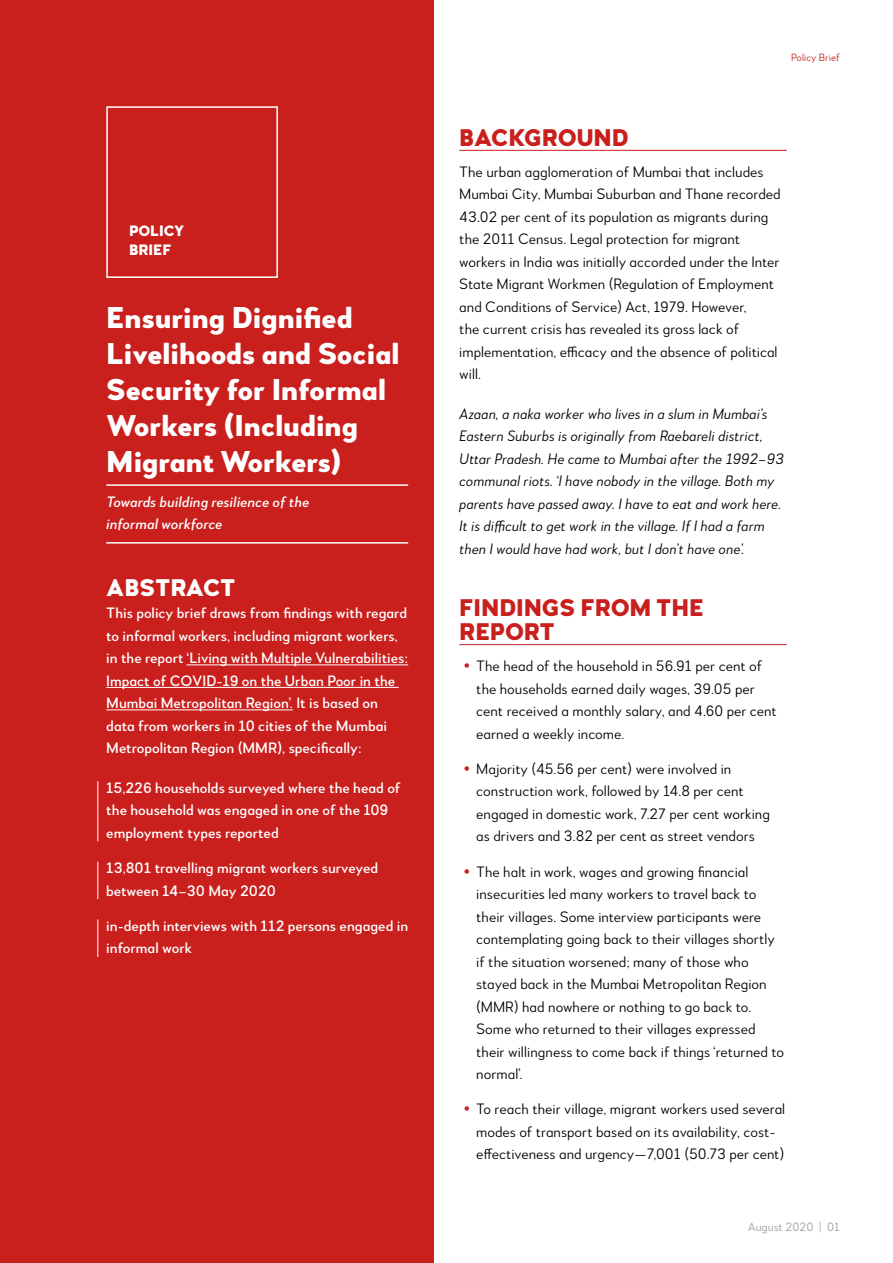
<style>
.page{position:relative;width:893px;height:1263px;background:#fff}
.page>*{position:absolute;margin:0;border:0;box-sizing:border-box;transform-origin:0 0}
.t1{font:900 30px/36px "Woodford Bourne PRO";color:#fff}
.t2{font:900 24px/24px "Woodford Bourne PRO";color:#c91f1d}
.t3{font:900 24px "Woodford Bourne PRO";letter-spacing:-.01em;color:#fff}
.t4{font:300 15px/22.5px "Woodford Bourne PRO";color:#000}
.t5{font:500 15px/22.5px "Woodford Bourne PRO";color:#fff}
.t6{font:italic 300 15px/22.5px "Woodford Bourne PRO";color:#000}
.t7{font:italic 500 15px/22.5px "Woodford Bourne PRO";color:#fff}
.t8{font:900 15px/19.5px "Woodford Bourne PRO";color:#fff}
.t9{font:300 12px "Woodford Bourne PRO";color:#9d9d9c}
.t10{font:300 10.5px "Woodford Bourne PRO";color:#c91f1d}
</style>
<div class="page">
<div style="left:0;top:0;width:434px;height:1263px;background:#c91f1d"></div>
<hr style="left:459px;top:150px;width:328px;height:1px;background:#c91f1d">
<hr style="left:459px;top:644px;width:328px;height:1px;background:#c91f1d">
<hr style="left:106px;top:484px;width:302px;height:2px;background:#fff">
<hr style="left:106px;top:542px;width:302px;height:2px;background:#fff">
<hr style="left:186px;top:664px;width:222px;height:1px;background:#fff">
<hr style="left:106px;top:687px;width:293px;height:1px;background:#fff">
<hr style="left:106px;top:709px;width:187px;height:1px;background:#fff">
<hr style="left:97px;top:781px;width:1px;height:60px;background:#fff">
<hr style="left:97px;top:862px;width:1px;height:37px;background:#fff">
<hr style="left:97px;top:919px;width:1px;height:38px;background:#fff">
<div style="left:106px;top:106px;width:172px;height:172px;border:2px solid #fff"></div>
<p class="t8" style="left:129px;top:221px;width:57px">POLICY<br>BRIEF</p>
<h1 class="t1" style="left:106px;top:299px;width:295px">Ensuring Dignified<br>Livelihoods and Social<br>Security for Informal<br>Workers (Including<br>Migrant Workers)</h1>
<p class="t7" style="left:106px;top:491px;width:204px">Towards building resilience of the informal workforce</p>
<h2 class="t3" style="left:106px;top:572px;width:131px">ABSTRACT</h2>
<p class="t5" style="left:106px;top:602px;width:303px">This policy brief draws from findings with regard to informal workers, including migrant workers, in the report ‘Living with Multiple Vulnerabilities:<br>Impact of COVID-19 on the Urban Poor in the Mumbai Metropolitan Region’. It is based on data from workers in 10 cities of the Mumbai Metropolitan Region (MMR), specifically:</p>
<p class="t5" style="left:106px;top:777px;width:296px">15,226 households surveyed where the head of the household was engaged in one of the 109 employment types reported</p>
<p class="t5" style="left:106px;top:857px;width:273px">13,801 travelling migrant workers surveyed between 14–30 May 2020</p>
<p class="t5" style="left:106px;top:915px;width:303px">in-depth interviews with 112 persons engaged in informal work</p>
<p class="t10" style="left:791px;top:51px;width:51px">Policy Brief</p>
<h2 class="t2" style="left:459px;top:126px;width:171px">BACKGROUND</h2>
<p class="t4" style="left:459px;top:161px;width:323px">The urban agglomeration of Mumbai that includes Mumbai City, Mumbai Suburban and Thane recorded 43.02 per cent of its population as migrants during the 2011 Census. Legal protection for migrant workers in India was initially accorded under the Inter State Migrant Workmen (Regulation of Employment and Conditions of Service) Act, 1979. However,<br>the current crisis has revealed its gross lack of implementation, efficacy and the absence of political will.</p>
<p class="t6" style="left:459px;top:403px;width:326px">Azaan, a naka worker who lives in a slum in Mumbai’s Eastern Suburbs is originally from Raebareli district, Uttar Pradesh. He came to Mumbai after the 1992–93 communal riots. ‘I have nobody in the village. Both my parents have passed away. I have to eat and work here.<br>It is difficult to get work in the village. If I had a farm then I would have had work, but I don’t have one’.</p>
<h2 class="t2" style="left:459px;top:596px;width:246px">FINDINGS FROM THE<br>REPORT</h2>
<p class="t4" style="left:476px;top:655px;width:302px">The head of the household in 56.91 per cent of the households earned daily wages, 39.05 per cent received a monthly salary, and 4.60 per cent earned a weekly income.</p>
<p class="t4" style="left:476px;top:758px;width:295px">Majority (45.56 per cent) were involved in construction work, followed by 14.8 per cent engaged in domestic work, 7.27 per cent working as drivers and 3.82 per cent as street vendors</p>
<p class="t4" style="left:476px;top:861px;width:310px">The halt in work, wages and growing financial insecurities led many workers to travel back to their villages. Some interview participants were contemplating going back to their villages shortly if the situation worsened; many of those who stayed back in the Mumbai Metropolitan Region (MMR) had nowhere or nothing to go back to.<br>Some who returned to their villages expressed their willingness to come back if things ‘returned to normal’.</p>
<p class="t4" style="left:476px;top:1098px;width:310px">To reach their village, migrant workers used several modes of transport based on its availability, cost&shy;effectiveness and urgency—7,001 (50.73 per cent)</p>
<p class="t9" style="left:748px;top:1220px;width:94px">August 2020 | 01</p>
</div>
